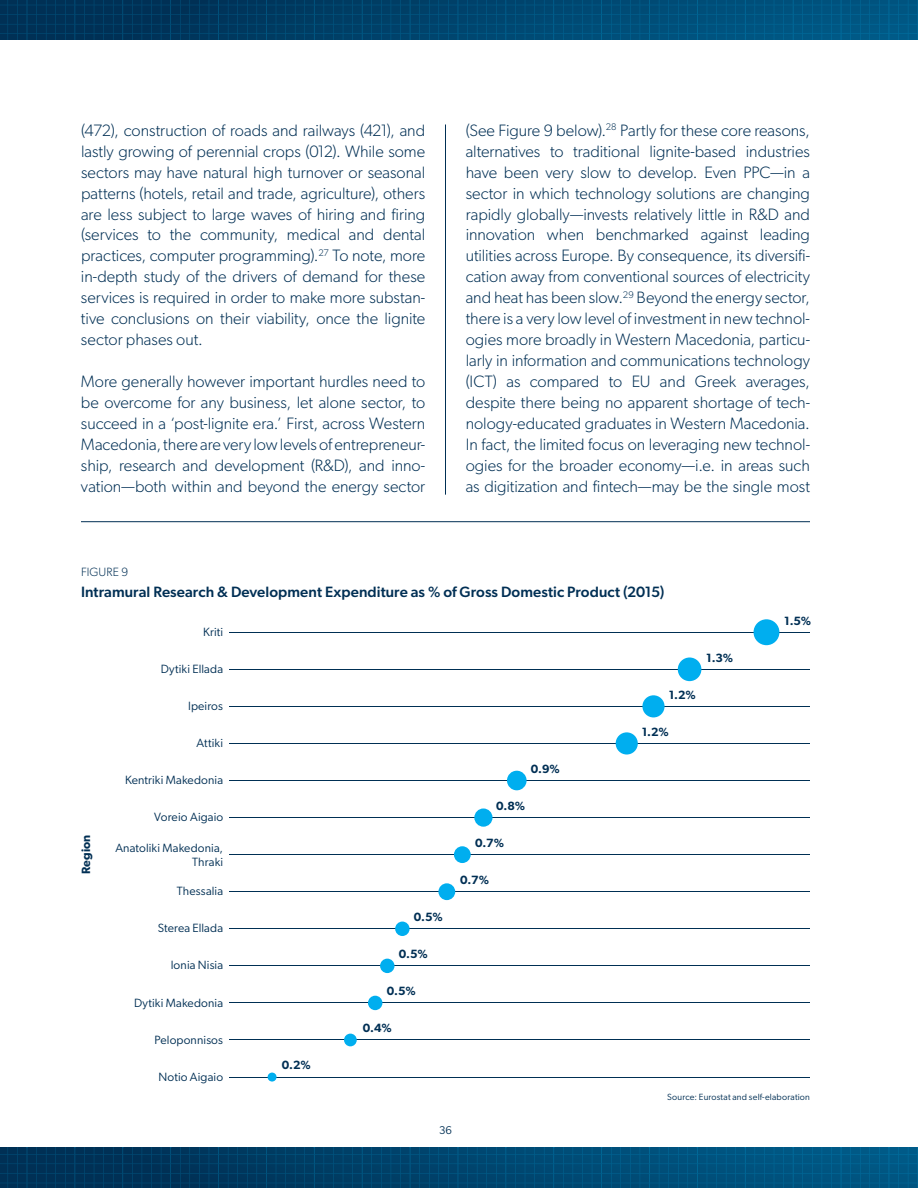
<style>
.page{position:relative;width:918px;height:1188px;background:#fff}
.page>*{position:absolute;margin:0;border:0;box-sizing:border-box;transform-origin:0 0}
.t1{font:300 16.5px/21px "Gibson";letter-spacing:-.005em;color:#002f54;text-align:justify}
.t2{font:500 15px "Gibson";letter-spacing:.005em;color:#002f54}
.t3{font:12px/14.2px "Gibson";letter-spacing:.01em;color:#002f54;text-align:right}
.t4{font:600 12px "Gibson";letter-spacing:.015em;color:#002f54}
.t5{font:300 12px "Gibson";letter-spacing:.015em;color:#002f54}
.t6{font:11.25px "Gibson";color:#002f54}
.t7{font:9px "Gibson";letter-spacing:.02em;color:#002f54}
</style>
<div class="page">
<svg style="left:0;top:1148px;width:918px;height:40px;background:#00446d"></svg>
<svg style="left:0;top:1154px;width:918px;height:1px"></svg>
<svg style="left:0;top:1164px;width:918px;height:1px"></svg>
<svg style="left:0;top:1173px;width:918px;height:1px"></svg>
<svg style="left:0;top:1183px;width:918px;height:1px"></svg>
<svg style="left:0;top:0;width:918px;height:40px;background:#00456e"></svg>
<hr style="left:229px;top:632px;width:581px;height:1px;background:#002f54">
<hr style="left:229px;top:669px;width:581px;height:1px;background:#002f54">
<hr style="left:229px;top:706px;width:581px;height:1px;background:#002f54">
<hr style="left:229px;top:743px;width:581px;height:1px;background:#002f54">
<hr style="left:229px;top:780px;width:581px;height:1px;background:#002f54">
<hr style="left:229px;top:817px;width:581px;height:1px;background:#002f54">
<hr style="left:229px;top:854px;width:581px;height:1px;background:#002f54">
<hr style="left:229px;top:891px;width:581px;height:1px;background:#002f54">
<hr style="left:229px;top:929px;width:581px;height:1px;background:#002f54">
<hr style="left:229px;top:966px;width:581px;height:1px;background:#002f54">
<hr style="left:229px;top:1003px;width:581px;height:1px;background:#002f54">
<hr style="left:229px;top:1040px;width:581px;height:1px;background:#002f54">
<hr style="left:229px;top:1077px;width:581px;height:1px;background:#002f54">
<div style="left:268px;top:1073px;width:9px;height:9px;background:#00aeef;border-radius:50%"></div>
<div style="left:344px;top:1034px;width:13px;height:12px;background:#00aeef;border-radius:50%"></div>
<div style="left:368px;top:996px;width:14px;height:14px;background:#00aeef;border-radius:50%"></div>
<div style="left:380px;top:959px;width:15px;height:14px;background:#00aeef;border-radius:50%"></div>
<div style="left:395px;top:922px;width:15px;height:14px;background:#00aeef;border-radius:50%"></div>
<div style="left:438px;top:883px;width:17px;height:17px;background:#00aeef;border-radius:50%"></div>
<div style="left:454px;top:846px;width:17px;height:17px;background:#00aeef;border-radius:50%"></div>
<div style="left:474px;top:808px;width:19px;height:19px;background:#00aeef;border-radius:50%"></div>
<div style="left:507px;top:771px;width:20px;height:19px;background:#00aeef;border-radius:50%"></div>
<div style="left:616px;top:732px;width:22px;height:23px;background:#00aeef;border-radius:50%"></div>
<div style="left:642px;top:695px;width:23px;height:22px;background:#00aeef;border-radius:50%"></div>
<div style="left:678px;top:658px;width:23px;height:23px;background:#00aeef;border-radius:50%"></div>
<div style="left:754px;top:619px;width:25px;height:26px;background:#00aeef;border-radius:50%"></div>
<hr style="left:445px;top:124px;width:1px;height:371px;background:#002f54">
<hr style="left:81px;top:521px;width:729px;height:1px;background:#002f54">
<p class="t1" style="left:81px;top:119px;width:346px">(472), construction of roads and railways (421), and lastly growing of perennial crops (012). While some sectors may have natural high turnover or seasonal patterns (hotels, retail and trade, agriculture), others are less subject to large waves of hiring and firing (services to the community, medical and dental practices, computer programming).<sup>27</sup> To note, more in-depth study of the drivers of demand for these services is required in order to make more substan&shy;tive conclusions on their viability, once the lignite sector phases out.</p>
<p class="t1" style="left:81px;top:371px;width:346px">More generally however important hurdles need to be overcome for any business, let alone sector, to succeed in a ‘post-lignite era.’ First, across Western Macedonia, there are very low levels of entrepreneur&shy;ship, research and development (R&amp;D), and inno&shy;vation—both within and beyond the energy sector</p>
<p class="t1" style="left:466px;top:119px;width:346px">(See Figure 9 below).<sup>28</sup> Partly for these core reasons, alternatives to traditional lignite-based industries have been very slow to develop. Even PPC—in a sector in which technology solutions are changing rapidly globally—invests relatively little in R&amp;D and innovation when benchmarked against leading utilities across Europe. By consequence, its diversifi&shy;cation away from conventional sources of electricity and heat has been slow.<sup>29</sup> Beyond the energy sector, there is a very low level of investment in new technol&shy;ogies more broadly in Western Macedonia, particu&shy;larly in information and communications technology (ICT) as compared to EU and Greek averages, despite there being no apparent shortage of tech&shy;nology-educated graduates in Western Macedonia.<br>In fact, the limited focus on leveraging new technol&shy;ogies for the broader economy—i.e. in areas such as digitization and fintech—may be the single most</p>
<p class="t5" style="left:81px;top:565px;width:49px">FIGURE 9</p>
<p class="t2" style="left:81px;top:583px;width:585px">Intramural Research &amp; Development Expenditure as % of Gross Domestic Product (2015)</p>
<p class="t4" style="left:79px;top:874px;width:41px;rotate:-90deg">Region</p>
<p class="t3" style="left:203px;top:624px;width:22px">Kriti</p>
<p class="t3" style="left:161px;top:662px;width:64px">Dytiki Ellada</p>
<p class="t3" style="left:188px;top:699px;width:36px">Ipeiros</p>
<p class="t3" style="left:197px;top:736px;width:28px">Attiki</p>
<p class="t3" style="left:125px;top:773px;width:100px">Kentriki Makedonia</p>
<p class="t3" style="left:154px;top:810px;width:71px">Voreio Aigaio</p>
<p class="t3" style="left:115px;top:840px;width:109px">Anatoliki Makedonia,<br>Thraki</p>
<p class="t3" style="left:177px;top:884px;width:48px">Thessalia</p>
<p class="t3" style="left:158px;top:921px;width:67px">Sterea Ellada</p>
<p class="t3" style="left:171px;top:958px;width:54px">Ionia Nisia</p>
<p class="t3" style="left:134px;top:995px;width:91px">Dytiki Makedonia</p>
<p class="t3" style="left:154px;top:1032px;width:70px">Peloponnisos</p>
<p class="t3" style="left:159px;top:1069px;width:66px">Notio Aigaio</p>
<p class="t4" style="left:282px;top:1058px;width:31px">0.2%</p>
<p class="t4" style="left:414px;top:910px;width:31px">0.5%</p>
<p class="t4" style="left:399px;top:947px;width:31px">0.5%</p>
<p class="t4" style="left:387px;top:984px;width:31px">0.5%</p>
<p class="t4" style="left:363px;top:1021px;width:30px">0.4%</p>
<p class="t4" style="left:531px;top:762px;width:31px">0.9%</p>
<p class="t4" style="left:496px;top:799px;width:30px">0.8%</p>
<p class="t4" style="left:475px;top:836px;width:30px">0.7%</p>
<p class="t4" style="left:460px;top:873px;width:30px">0.7%</p>
<p class="t4" style="left:669px;top:688px;width:29px">1.2%</p>
<p class="t4" style="left:642px;top:725px;width:29px">1.2%</p>
<p class="t4" style="left:706px;top:651px;width:29px">1.3%</p>
<p class="t4" style="left:784px;top:614px;width:29px">1.5%</p>
<p class="t6" style="left:439px;top:1123px;width:14px">36</p>
<p class="t7" style="left:667px;top:1091px;width:144px">Source: Eurostat and self-elaboration</p>
</div>
